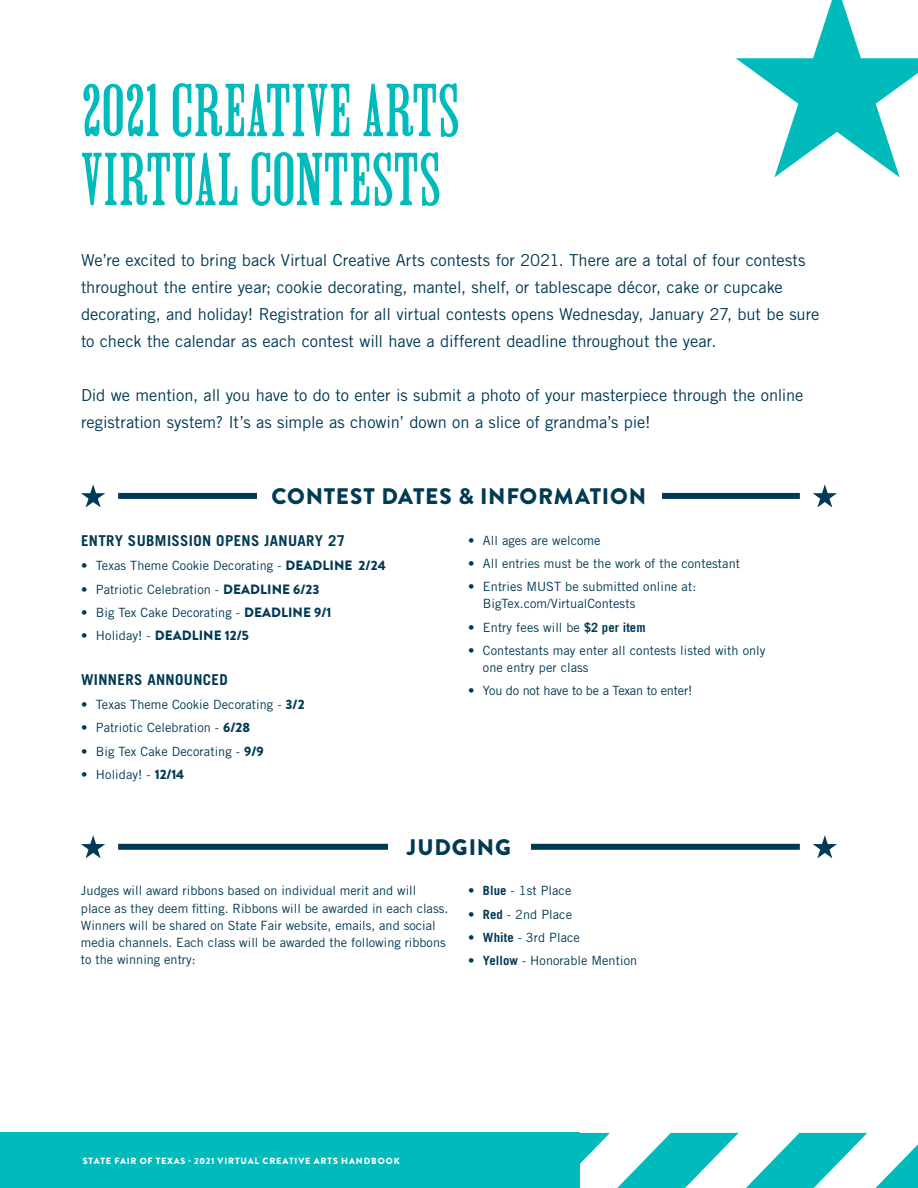
<style>
.page{position:relative;width:918px;height:1188px;background:#fff}
.page>*{position:absolute;margin:0;border:0;box-sizing:border-box;transform-origin:0 0}
.t1{font:69px/69px "Roman Wood Type JNL";letter-spacing:-.005em;color:#00babc}
.t2{font:900 22.5px "Brandon Grotesque";letter-spacing:.035em;color:#003a54}
.t3{font:16.5px/27px "Trade Gothic LT Std";letter-spacing:-.005em;color:#003a54}
.t4{font:700 15px "Trade Gothic LT Std";letter-spacing:.025em;color:#003a54}
.t5{font:900 13.5px "Brandon Grotesque";letter-spacing:.005em;color:#003a54}
.t6{font:12.75px/17.2px "Trade Gothic LT Std";letter-spacing:.005em;color:#003a54}
.t7{font:12.75px "Trade Gothic LT Std";letter-spacing:-.015em;color:#003a54}
.t8{font:900 9px "Brandon Grotesque";letter-spacing:.095em;color:#fff}
.s1{font-family:"Brandon Grotesque";font-weight:900;font-size:13.5px}
.s2{font-family:"Trade Gothic LT Std";font-weight:400;font-size:12.75px}
.s3{font-weight:700}
</style>
<div class="page">
<div style="left:0;top:1133px;width:579px;height:55px;background:#00babc"></div>
<svg style="left:579px;top:1133px;width:339px;height:55px"></svg>
<div style="left:118px;top:493px;width:682px;height:6px;background:#003a54"></div>
<svg style="left:813px;top:484px;width:24px;height:23px"></svg>
<svg style="left:81px;top:484px;width:24px;height:23px"></svg>
<div style="left:118px;top:844px;width:682px;height:6px;background:#003a54"></div>
<svg style="left:813px;top:835px;width:24px;height:23px"></svg>
<svg style="left:81px;top:835px;width:24px;height:23px"></svg>
<svg style="left:736px;top:0;width:182px;height:177px"></svg>
<div style="left:257px;top:481px;width:404px;height:30px;background:#fff"></div>
<div style="left:388px;top:832px;width:142px;height:30px;background:#fff"></div>
<h1 class="t1" style="left:81px;top:73px;width:381px">2021 CREATIVE ARTS<br>VIRTUAL CONTESTS</h1>
<p class="t3" style="left:81px;top:246px;width:740px">We’re excited to bring back Virtual Creative Arts contests for 2021. There are a total of four contests throughout the entire year; cookie decorating, mantel, shelf, or tablescape décor, cake or cupcake decorating, and holiday! Registration for all virtual contests opens Wednesday, January 27, but be sure to check the calendar as each contest will have a different deadline throughout the year.</p>
<p class="t3" style="left:81px;top:381px;width:724px">Did we mention, all you have to do to enter is submit a photo of your masterpiece through the online registration system? It’s as simple as chowin’ down on a slice of grandma’s pie!</p>
<h2 class="t2" style="left:272px;top:480px;width:376px">CONTEST DATES &amp; INFORMATION</h2>
<p class="t4" style="left:81px;top:532px;width:266px">ENTRY SUBMISSION OPENS JANUARY 27</p>
<p class="t6" style="left:81px;top:557px;width:306px">• Texas Theme Cookie Decorating - <span class="s1">DEADLINE 2/24</span></p>
<p class="t6" style="left:81px;top:580px;width:240px">• Patriotic Celebration - <span class="s1">DEADLINE 6/23</span></p>
<p class="t6" style="left:81px;top:604px;width:252px">• Big Tex Cake Decorating - <span class="s1">DEADLINE 9/1</span></p>
<p class="t5" style="left:81px;top:626px;width:170px"><span class="s2">• Holiday! -</span> DEADLINE 12/5</p>
<p class="t4" style="left:81px;top:671px;width:148px">WINNERS ANNOUNCED</p>
<p class="t6" style="left:81px;top:696px;width:225px">• Texas Theme Cookie Decorating - <span class="s1">3/2</span></p>
<p class="t6" style="left:81px;top:719px;width:171px">• Patriotic Celebration - <span class="s1">6/28</span></p>
<p class="t6" style="left:81px;top:742px;width:184px">• Big Tex Cake Decorating - <span class="s1">9/9</span></p>
<p class="t6" style="left:81px;top:766px;width:105px">• Holiday! - <span class="s1">12/14</span></p>
<p class="t6" style="left:468px;top:531px;width:134px">• All ages are welcome</p>
<p class="t6" style="left:468px;top:555px;width:274px">• All entries must be the work of the contestant</p>
<p class="t6" style="left:483px;top:578px;width:215px;text-indent:-15px">• Entries MUST be submitted online at:<br>BigTex.com/VirtualContests</p>
<p class="t6" style="left:468px;top:618px;width:179px">• Entry fees will be <span class="s3">$2 per item</span></p>
<p class="t6" style="left:483px;top:642px;width:284px;text-indent:-15px">• Contestants may enter all contests listed with only one entry per class</p>
<p class="t7" style="left:468px;top:683px;width:226px">• You do not have to be a Texan to enter!</p>
<h2 class="t2" style="left:407px;top:831px;width:106px">JUDGING</h2>
<p class="t6" style="left:81px;top:882px;width:369px">Judges will award ribbons based on individual merit and will place as they deem fitting. Ribbons will be awarded in each class.<br>Winners will be shared on State Fair website, emails, and social media channels. Each class will be awarded the following ribbons to the winning entry:</p>
<p class="t6" style="left:468px;top:882px;width:105px"><span class="s3">• Blue</span> - 1st Place</p>
<p class="t6" style="left:468px;top:905px;width:106px"><span class="s3">• Red</span> - 2nd Place</p>
<p class="t6" style="left:468px;top:929px;width:113px"><span class="s3">• White</span> - 3rd Place</p>
<p class="t6" style="left:468px;top:952px;width:171px"><span class="s3">• Yellow</span> - Honorable Mention</p>
<p class="t8" style="left:83px;top:1154px;width:318px">STATE FAIR OF TEXAS · 2021 VIRTUAL CREATIVE ARTS HANDBOOK</p>
</div>
